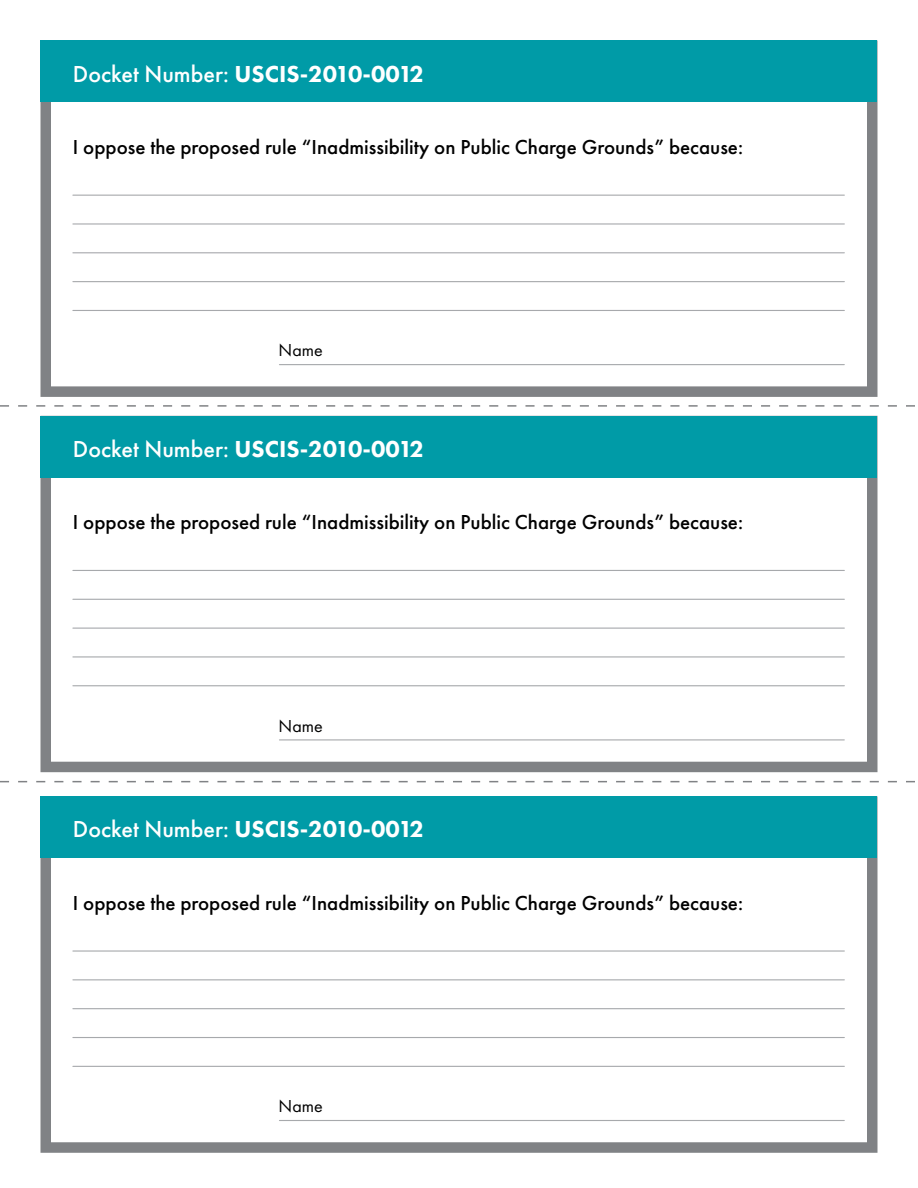
<style>
.page{position:relative;width:918px;height:1188px;background:#fff}
.page>*{position:absolute;margin:0;border:0;box-sizing:border-box;transform-origin:0 0}
.t1{font:800 24px "Futura PT";color:#fff}
.t2{font:500 21px "Futura PT";color:#000}
.t3{font:18px "Futura PT";color:#000}
.s1{font-weight:500}
</style>
<div class="page">
<svg style="left:0;top:405px;width:915px;height:2px"></svg>
<div style="left:40px;top:40px;width:838px;height:357px;border:10px solid #808285"></div>
<div style="left:40px;top:796px;width:838px;height:357px;border:10px solid #808285"></div>
<div style="left:40px;top:40px;width:838px;height:62px;background:#009ba7"></div>
<div style="left:40px;top:416px;width:838px;height:356px;border:10px solid #808285"></div>
<div style="left:40px;top:796px;width:838px;height:62px;background:#009ba7"></div>
<svg style="left:0;top:781px;width:915px;height:1px"></svg>
<div style="left:40px;top:416px;width:838px;height:61px;background:#009ba7"></div>
<hr style="left:73px;top:195px;width:771px;height:1px;background:#a7a9ac">
<hr style="left:73px;top:570px;width:771px;height:1px;background:#a7a9ac">
<hr style="left:73px;top:252px;width:771px;height:1px;background:#a7a9ac">
<hr style="left:73px;top:628px;width:771px;height:1px;background:#a7a9ac">
<hr style="left:73px;top:599px;width:771px;height:1px;background:#a7a9ac">
<hr style="left:73px;top:223px;width:771px;height:2px;background:#a7a9ac">
<hr style="left:73px;top:950px;width:771px;height:2px;background:#a7a9ac">
<hr style="left:73px;top:656px;width:771px;height:2px;background:#a7a9ac">
<hr style="left:73px;top:281px;width:771px;height:1px;background:#a7a9ac">
<hr style="left:73px;top:310px;width:771px;height:1px;background:#a7a9ac">
<hr style="left:73px;top:685px;width:771px;height:1px;background:#a7a9ac">
<hr style="left:73px;top:1008px;width:771px;height:1px;background:#a7a9ac">
<hr style="left:279px;top:364px;width:565px;height:1px;background:#a7a9ac">
<hr style="left:279px;top:739px;width:565px;height:1px;background:#a7a9ac">
<hr style="left:73px;top:979px;width:771px;height:1px;background:#a7a9ac">
<hr style="left:73px;top:1037px;width:771px;height:1px;background:#a7a9ac">
<hr style="left:73px;top:1066px;width:771px;height:1px;background:#a7a9ac">
<hr style="left:279px;top:1120px;width:565px;height:1px;background:#a7a9ac">
<p class="t1" style="left:73px;top:59px;width:352px"><span class="s1">Docket Number:</span> USCIS-2010-0012</p>
<p class="t2" style="left:73px;top:134px;width:672px">I oppose the proposed rule “Inadmissibility on Public Charge Grounds” because:</p>
<p class="t3" style="left:279px;top:340px;width:46px">Name</p>
<p class="t1" style="left:73px;top:434px;width:352px"><span class="s1">Docket Number:</span> USCIS-2010-0012</p>
<p class="t2" style="left:73px;top:510px;width:672px">I oppose the proposed rule “Inadmissibility on Public Charge Grounds” because:</p>
<p class="t3" style="left:279px;top:715px;width:46px">Name</p>
<p class="t1" style="left:73px;top:814px;width:352px"><span class="s1">Docket Number:</span> USCIS-2010-0012</p>
<p class="t2" style="left:73px;top:890px;width:672px">I oppose the proposed rule “Inadmissibility on Public Charge Grounds” because:</p>
<p class="t3" style="left:279px;top:1096px;width:46px">Name</p>
</div>
